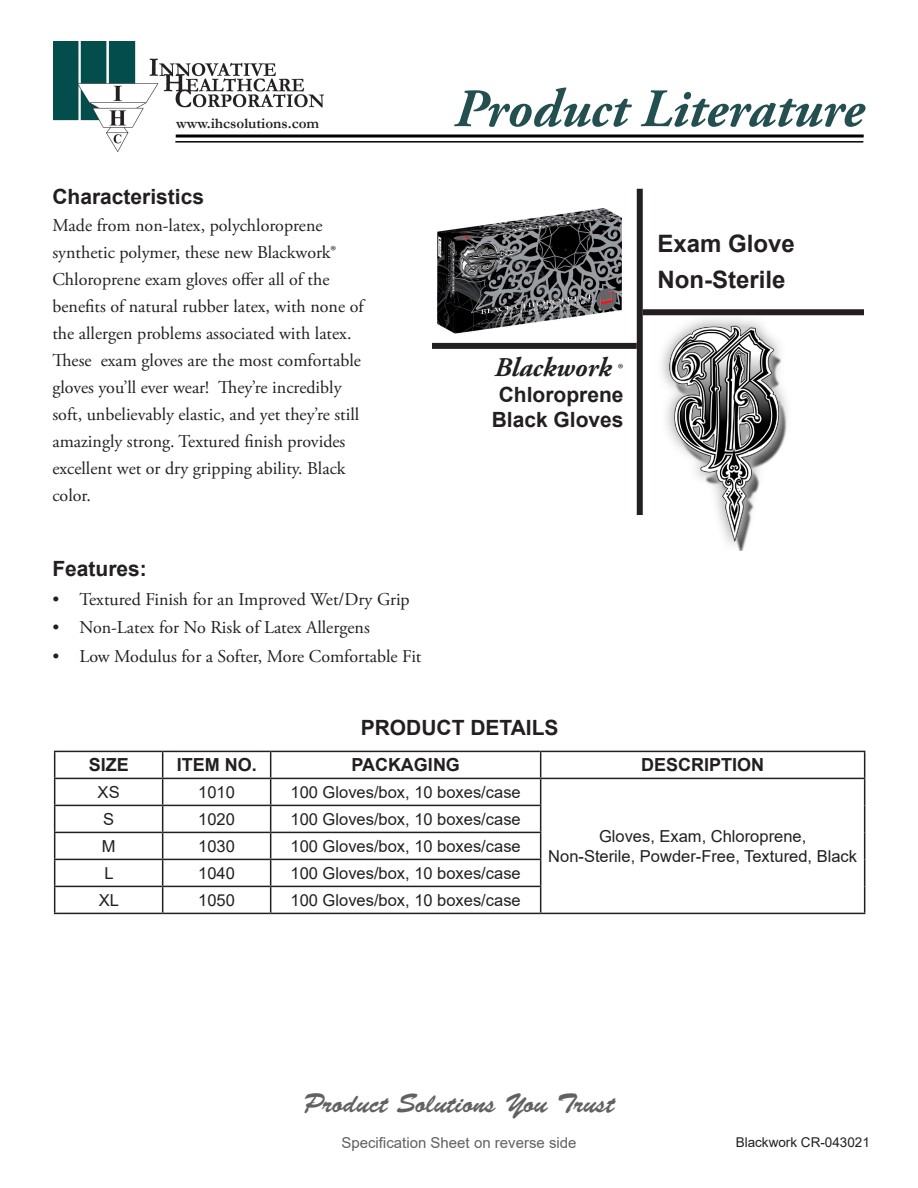
<style>
.page{position:relative;width:918px;height:1188px;background:#fff}
.page>*{position:absolute;margin:0;border:0;box-sizing:border-box;transform-origin:0 0}
.t1{font:italic 700 54px "Adobe Garamond Pro";color:#234f50}
.t2{font:27px "Brush Script Std";color:#616164}
.t3{font:italic 700 27px "Adobe Garamond Pro";color:#231f20}
.t4{font:700 24px/36px "Arial";color:#231f20}
.t5{font:700 21px/25.5px "Arial";color:#231f20;text-align:center}
.t6{font:18px/27px "Adobe Garamond Pro";color:#231f20}
.t7{font:700 18px "Arial";color:#231f20}
.t8{font:16.5px/19.8px "Arial";color:#231f20;text-align:center}
.t9{font:15px "Arial";color:#616164}
.t10{font:700 15px "Garamond";color:#231f20}
.t11{font:13.5px "Arial";color:#231f20}
.s1{font-weight:400;font-style:normal;font-size:18px}
</style>
<div class="page">
<img style="left:53px;top:42px;width:270px;height:109px">
<img style="left:438px;top:209px;width:183px;height:124px">
<img style="left:643px;top:315px;width:183px;height:236px">
<div style="left:637px;top:189px;width:6px;height:326px;background:#231f20"></div>
<div style="left:643px;top:309px;width:221px;height:6px;background:#231f20"></div>
<div style="left:432px;top:343px;width:205px;height:6px;background:#231f20"></div>
<hr style="left:175px;top:141px;width:688px;height:2px;background:#000">
<hr style="left:176px;top:135px;width:688px;height:3px;background:#000">
<hr style="left:54px;top:805px;width:109px;height:1px;background:#231f20">
<hr style="left:163px;top:805px;width:108px;height:1px;background:#231f20">
<hr style="left:271px;top:805px;width:270px;height:1px;background:#231f20">
<hr style="left:54px;top:832px;width:109px;height:1px;background:#231f20">
<hr style="left:163px;top:832px;width:108px;height:1px;background:#231f20">
<hr style="left:271px;top:832px;width:270px;height:1px;background:#231f20">
<hr style="left:54px;top:859px;width:109px;height:1px;background:#231f20">
<hr style="left:163px;top:859px;width:108px;height:1px;background:#231f20">
<hr style="left:271px;top:859px;width:270px;height:1px;background:#231f20">
<hr style="left:54px;top:886px;width:109px;height:1px;background:#231f20">
<hr style="left:163px;top:886px;width:108px;height:1px;background:#231f20">
<svg style="left:162px;top:752px;width:1px;height:161px"></svg>
<hr style="left:271px;top:886px;width:270px;height:1px;background:#231f20">
<svg style="left:270px;top:752px;width:1px;height:161px"></svg>
<svg style="left:540px;top:752px;width:1px;height:161px"></svg>
<hr style="left:54px;top:913px;width:109px;height:1px;background:#231f20">
<hr style="left:163px;top:913px;width:108px;height:1px;background:#231f20">
<hr style="left:271px;top:913px;width:270px;height:1px;background:#231f20">
<hr style="left:541px;top:913px;width:324px;height:1px;background:#231f20">
<hr style="left:54px;top:751px;width:109px;height:1px;background:#231f20">
<svg style="left:54px;top:752px;width:1px;height:161px"></svg>
<hr style="left:163px;top:751px;width:108px;height:1px;background:#231f20">
<hr style="left:271px;top:751px;width:270px;height:1px;background:#231f20">
<hr style="left:541px;top:751px;width:324px;height:1px;background:#231f20">
<svg style="left:864px;top:752px;width:1px;height:161px"></svg>
<hr style="left:54px;top:778px;width:109px;height:1px;background:#231f20">
<hr style="left:163px;top:778px;width:108px;height:1px;background:#231f20">
<hr style="left:271px;top:778px;width:270px;height:1px;background:#231f20">
<hr style="left:541px;top:778px;width:324px;height:1px;background:#231f20">
<p class="t10" style="left:176px;top:113px;width:145px">www.ihcsolutions.com</p>
<p class="t5" style="left:52px;top:184px;width:153px">Characteristics</p>
<p class="t6" style="left:52px;top:212px;width:313px">Made from non-latex, polychloroprene synthetic polymer, these new Blackwork® Chloroprene exam gloves offer all of the benefits of natural rubber latex, with none of the allergen problems associated with latex.<br>These exam gloves are the most comfortable gloves you’ll ever wear! They’re incredibly soft, unbelievably elastic, and yet they’re still amazingly strong. Textured finish provides excellent wet or dry gripping ability. Black color.</p>
<p class="t5" style="left:52px;top:556px;width:96px">Features:</p>
<p class="t6" style="left:52px;top:586px;width:359px">• Textured Finish for an Improved Wet/Dry Grip</p>
<p class="t6" style="left:52px;top:615px;width:319px">• Non-Latex for No Risk of Latex Allergens</p>
<p class="t6" style="left:52px;top:643px;width:371px">• Low Modulus for a Softer, More Comfortable Fit</p>
<h1 class="t1" style="left:454px;top:78px;width:411px">Product Literature</h1>
<h2 class="t3" style="left:495px;top:352px;width:130px">Blackwork <span class="s1">®</span></h2>
<p class="t5" style="left:492px;top:382px;width:133px">Chloroprene<br>Black Gloves</p>
<h3 class="t4" style="left:657px;top:226px;width:139px">Exam Glove<br>Non-Sterile</h3>
<p class="t5" style="left:361px;top:716px;width:199px">PRODUCT DETAILS</p>
<p class="t7" style="left:89px;top:752px;width:42px">SIZE</p>
<p class="t7" style="left:177px;top:752px;width:82px">ITEM NO.</p>
<p class="t7" style="left:351px;top:752px;width:110px">PACKAGING</p>
<p class="t7" style="left:641px;top:752px;width:125px">DESCRIPTION</p>
<p class="t8" style="left:98px;top:782px;width:24px">XS</p>
<p class="t8" style="left:198px;top:782px;width:38px">1010</p>
<p class="t8" style="left:291px;top:782px;width:232px">100 Gloves/box, 10 boxes/case</p>
<p class="t8" style="left:548px;top:826px;width:310px">Gloves, Exam, Chloroprene,<br>Non-Sterile, Powder-Free, Textured, Black</p>
<p class="t8" style="left:103px;top:809px;width:13px">S</p>
<p class="t8" style="left:198px;top:809px;width:38px">1020</p>
<p class="t8" style="left:291px;top:809px;width:232px">100 Gloves/box, 10 boxes/case</p>
<p class="t8" style="left:102px;top:836px;width:15px">M</p>
<p class="t8" style="left:198px;top:836px;width:38px">1030</p>
<p class="t8" style="left:291px;top:836px;width:232px">100 Gloves/box, 10 boxes/case</p>
<p class="t8" style="left:104px;top:863px;width:11px">L</p>
<p class="t8" style="left:198px;top:863px;width:38px">1040</p>
<p class="t8" style="left:291px;top:863px;width:232px">100 Gloves/box, 10 boxes/case</p>
<p class="t8" style="left:99px;top:890px;width:22px">XL</p>
<p class="t8" style="left:198px;top:890px;width:38px">1050</p>
<p class="t8" style="left:291px;top:890px;width:232px">100 Gloves/box, 10 boxes/case</p>
<h2 class="t2" style="left:303px;top:1088px;width:313px">Product Solutions You Trust</h2>
<p class="t9" style="left:341px;top:1133px;width:237px">Specification Sheet on reverse side</p>
<p class="t11" style="left:736px;top:1133px;width:136px">Blackwork CR-043021</p>
</div>
